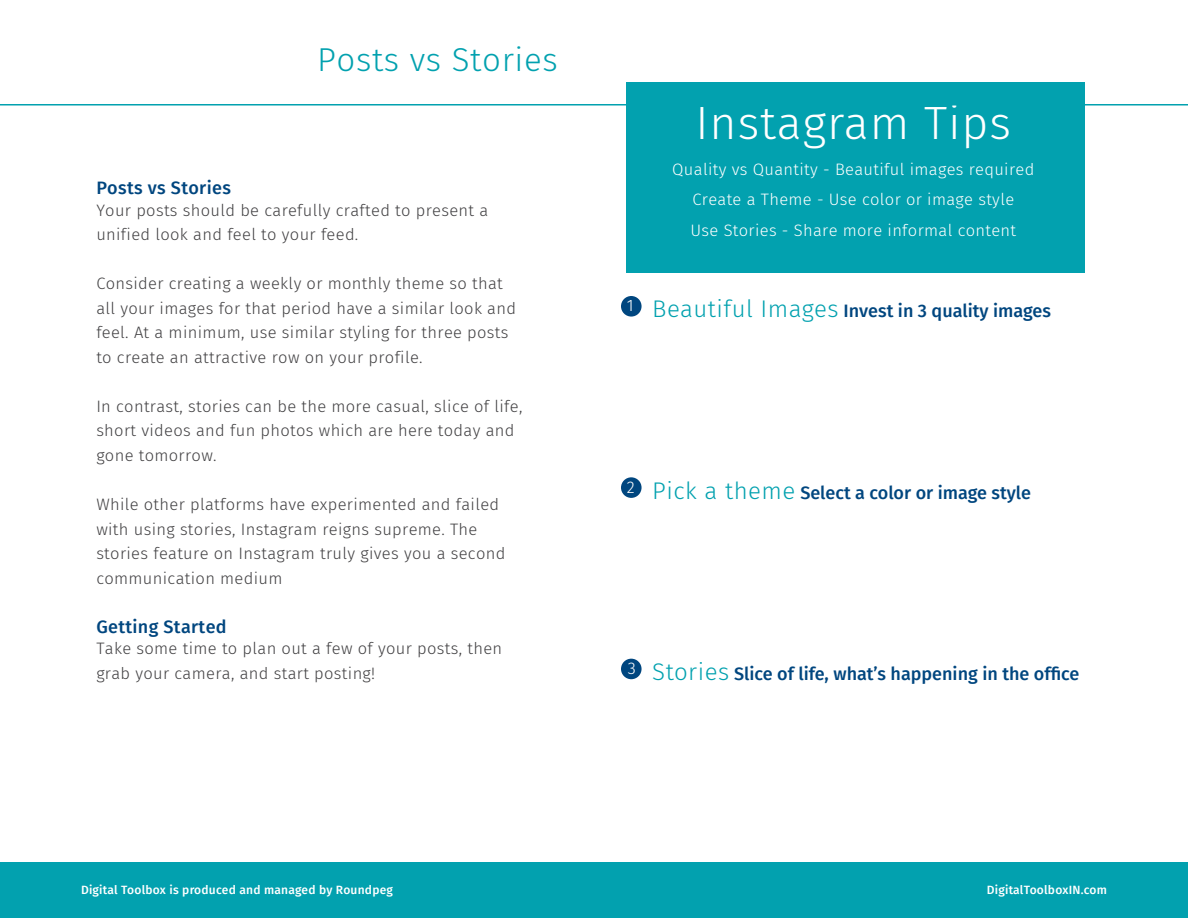
<style>
.page{position:relative;width:1188px;height:918px;background:#fff}
.page>*{position:absolute;margin:0;border:0;box-sizing:border-box;transform-origin:0 0}
.t1{font:300 46.5px "Fira Sans";letter-spacing:.02em;color:#fff}
.t2{font:300 33px "Fira Sans";letter-spacing:.02em;color:#02a1af}
.t3{font:500 18px "Fira Sans";color:#00467f}
.t4{font:500 18px "Fira Sans";letter-spacing:.02em;color:#00467f}
.t5{font:300 16.65px "Fira Sans";color:#fff}
.t6{font:300 16.5px/24.6px "Fira Sans";letter-spacing:.02em;color:#414042}
.t7{font:300 16.5px/30.6px "Fira Sans";letter-spacing:.02em;color:#fff;text-align:center}
.t8{font:500 12px "Fira Sans";letter-spacing:.02em;color:#fff}
.s1{font-style:inherit}
.s2{font-weight:300;font-size:24px;color:#02a1af}
</style>
<div class="page">
<div style="left:0;top:863px;width:1188px;height:55px;background:#02a1af"></div>
<div style="left:627px;top:83px;width:458px;height:190px;background:#02a1af"></div>
<div style="left:621px;top:296px;width:21px;height:21px;background:#00467f;border-radius:50%"></div>
<div style="left:621px;top:477px;width:21px;height:21px;background:#00467f;border-radius:50%"></div>
<div style="left:621px;top:659px;width:21px;height:20px;background:#00467f;border-radius:50%"></div>
<hr style="left:0;top:104px;width:1188px;height:2px;background:#02a1af">
<h2 class="t2" style="left:317px;top:36px;width:242px">Posts vs Stories</h2>
<p class="t4" style="left:96px;top:173px;width:136px">Posts vs Stories</p>
<p class="t6" style="left:96px;top:198px;width:393px">Your posts should be carefully crafted to present a unified look and feel to your feed.</p>
<p class="t6" style="left:96px;top:271px;width:421px">Consider creating a weekly or monthly theme so that all your images for that period have a similar look and feel. At a minimum, use similar styling for three posts to create an attractive row on your profile.</p>
<p class="t6" style="left:96px;top:394px;width:428px">In contrast, stories can be the more casual, slice of life, short videos and fun photos which are here today and gone tomorrow.</p>
<p class="t6" style="left:96px;top:492px;width:411px">While other platforms have experimented and failed with using stories, Instagram reigns supreme. The stories feature on Instagram truly gives you a second communication medium</p>
<p class="t4" style="left:96px;top:612px;width:132px">Getting Started</p>
<p class="t6" style="left:96px;top:636px;width:407px">Take some time to plan out a few of your posts, then grab your camera, and start posting!</p>
<h1 class="t1" style="left:696px;top:89px;width:317px">Instagram Tips</h1>
<p class="t7" style="left:672px;top:154px;width:364px">Quality vs <span class="s1">Q</span>uantity - Beautiful images required<br>Create a <span class="s1">T</span>heme <span class="s1">- Use</span> color or image style<br>Use <span class="s1">S</span>tories <span class="s1">- S</span>hare more informal content</p>
<p class="t5" style="left:627px;top:294px;width:8px">1</p>
<p class="t3" style="left:652px;top:297px;width:400px"><span class="s2">Beautiful Images</span> Invest in 3 quality images</p>
<p class="t5" style="left:627px;top:475px;width:9px">2</p>
<p class="t3" style="left:652px;top:478px;width:380px"><span class="s2">Pick a theme</span> Select a color or image style</p>
<p class="t5" style="left:628px;top:656px;width:10px">3</p>
<p class="t3" style="left:652px;top:659px;width:429px"><span class="s2">Stories</span> Slice of life, what’s happening in the office</p>
<p class="t8" style="left:81px;top:880px;width:314px">Digital Toolbox is produced and managed by Roundpeg</p>
<p class="t8" style="left:987px;top:880px;width:122px">DigitalToolboxIN.com</p>
</div>
